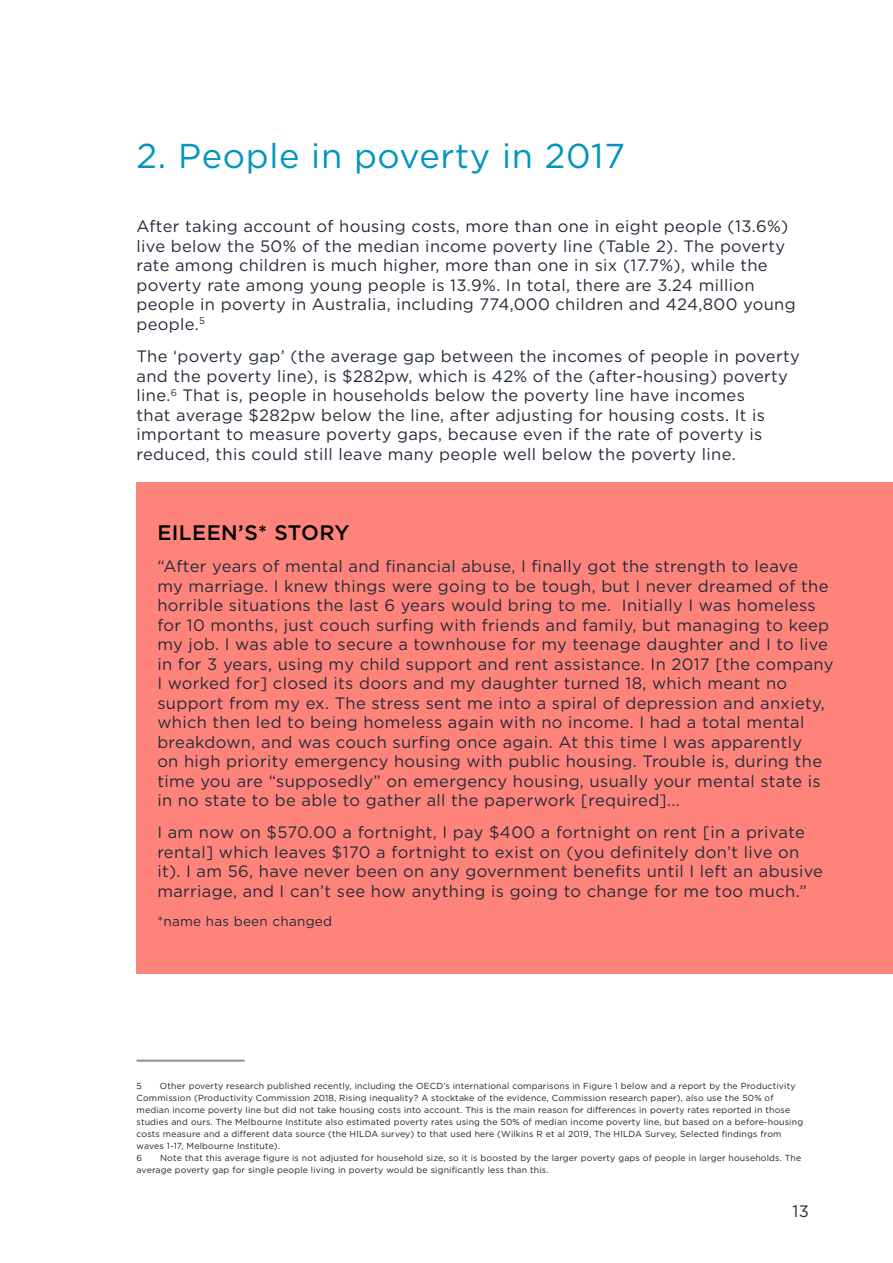
<style>
.page{position:relative;width:893px;height:1263px;background:#fff}
.page>*{position:absolute;margin:0;border:0;box-sizing:border-box;transform-origin:0 0}
.Body_text{font:34.5px "Gotham";letter-spacing:.02em;color:#0195bf}
.Body_text-2{font:500 21px "Gotham";letter-spacing:.02em;color:#010000}
.Body_text-3{font:16.5px/19.5px "Gotham";letter-spacing:.02em;color:#232c3a}
.Notes{font:13.5px "Gotham";letter-spacing:.02em;color:#232c3a}
.Footnote{font:8.7px/12px "Gotham";letter-spacing:.02em;color:#231f20}
</style>
<div class="page">
<div style="left:137px;top:483px;width:756px;height:491px;background:#fe837a"></div>
<hr style="left:137px;top:1059px;width:108px;height:3px;background:#939598">
<p class="Body_text" style="left:137px;top:134px;width:490px">2. People in poverty in 2017</p>
<p class="Body_text-3" style="left:137px;top:216px;width:660px">After taking account of housing costs, more than one in eight people (13.6%) live below the 50% of the median income poverty line (Table 2). The poverty rate among children is much higher, more than one in six (17.7%), while the poverty rate among young people is 13.9%. In total, there are 3.24 million people in poverty in Australia, including 774,000 children and 424,800 young people.<sup>5</sup></p>
<p class="Body_text-3" style="left:137px;top:346px;width:665px">The ‘poverty gap’ (the average gap between the incomes of people in poverty and the poverty line), is $282pw, which is 42% of the (after-housing) poverty line.<sup>6</sup> That is, people in households below the poverty line have incomes<br>that average $282pw below the line, after adjusting for housing costs. It is important to measure poverty gaps, because even if the rate of poverty is reduced, this could still leave many people well below the poverty line.</p>
<p class="Body_text-2" style="left:157px;top:519px;width:194px">EILEEN’S* STORY</p>
<p class="Body_text-3" style="left:157px;top:556px;width:678px">“After years of mental and financial abuse, I finally got the strength to leave<br>my marriage. I knew things were going to be tough, but I never dreamed of the horrible situations the last 6 years would bring to me. Initially I was homeless for 10 months, just couch surfing with friends and family, but managing to keep my job. I was able to secure a townhouse for my teenage daughter and I to live in for 3 years, using my child support and rent assistance. In 2017 [the company I worked for] closed its doors and my daughter turned 18, which meant no support from my ex. The stress sent me into a spiral of depression and anxiety, which then led to being homeless again with no income. I had a total mental breakdown, and was couch surfing once again. At this time I was apparently<br>on high priority emergency housing with public housing. Trouble is, during the time you are “supposedly” on emergency housing, usually your mental state is in no state to be able to gather all the paperwork [required]...</p>
<p class="Body_text-3" style="left:157px;top:822px;width:667px">I am now on $570.00 a fortnight, I pay $400 a fortnight on rent [in a private rental] which leaves $170 a fortnight to exist on (you definitely don’t live on it). I am 56, have never been on any government benefits until I left an abusive marriage, and I can’t see how anything is going to change for me too much.”</p>
<p class="Notes" style="left:157px;top:913px;width:176px">*name has been changed</p>
<p class="Footnote" style="left:137px;top:1080px;width:668px;text-indent:23px">Other poverty research published recently, including the OECD’s international comparisons in Figure 1 below and a report by the Productivity Commission (Productivity Commission 2018, Rising inequality? A stocktake of the evidence, Commission research paper), also use the 50% of median income poverty line but did not take housing costs into account. This is the main reason for differences in poverty rates reported in those studies and ours. The Melbourne Institute also estimated poverty rates using the 50% of median income poverty line, but based on a before-housing costs measure and a different data source (the HILDA survey) to that used here (Wilkins R et al 2019, The HILDA Survey, Selected findings from waves 1-17, Melbourne Institute).</p>
<p class="Footnote" style="left:137px;top:1152px;width:7px">6</p>
<p class="Footnote" style="left:137px;top:1080px;width:7px">5</p>
<p class="Footnote" style="left:137px;top:1152px;width:666px;text-indent:24px">Note that this average figure is not adjusted for household size, so it is boosted by the larger poverty gaps of people in larger households. The average poverty gap for single people living in poverty would be significantly less than this.</p>
<p class="Body_text-3" style="left:793px;top:1201px;width:18px">13</p>
</div>
